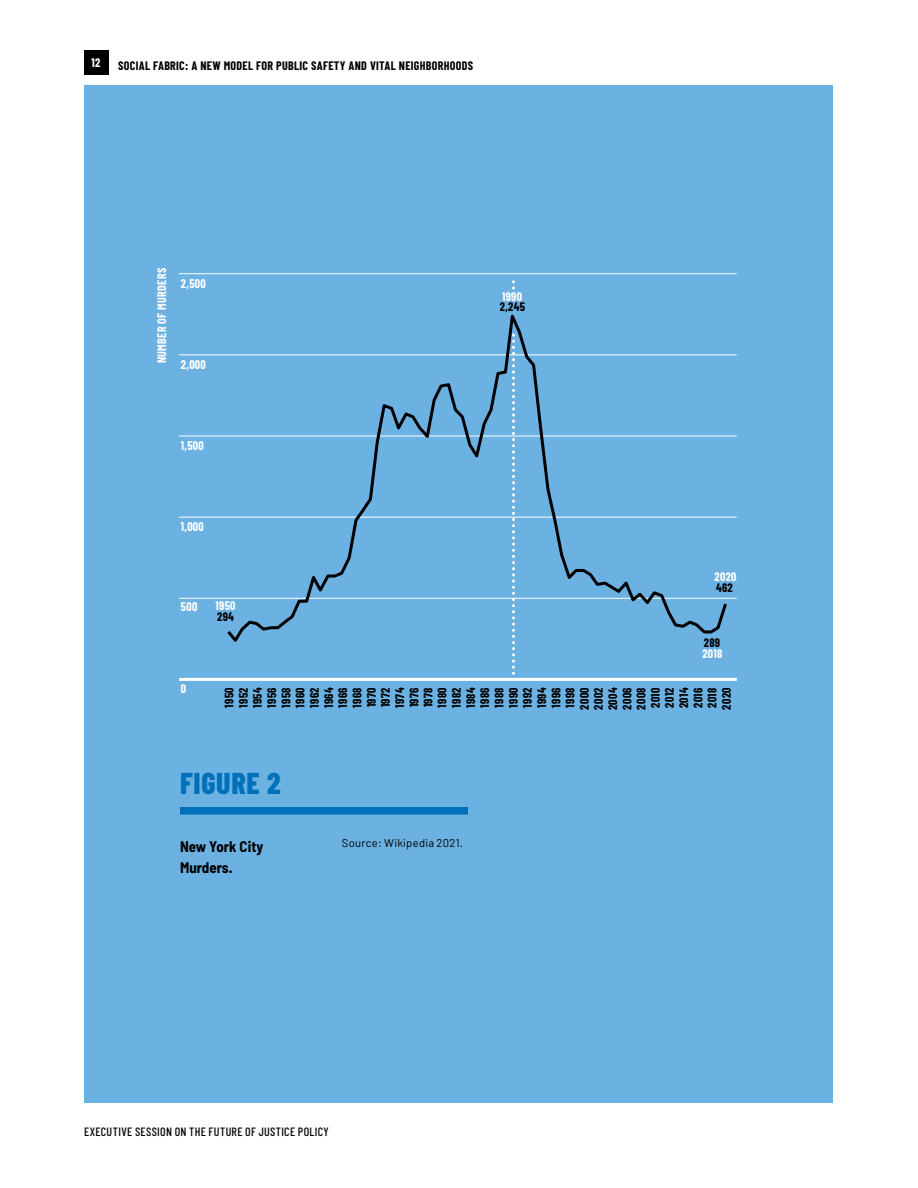
<style>
.page{position:relative;width:918px;height:1188px;background:#fff}
.page>*{position:absolute;margin:0;border:0;box-sizing:border-box;transform-origin:0 0}
.t1{font:800 30px "Barlow Condensed";letter-spacing:.025em;color:#0071b9}
.t2{font:700 semi-condensed 15px/21px "Barlow";color:#000}
.t3{font:700 12.3px "Barlow Condensed";letter-spacing:.025em;color:#fff}
.t4{font:700 12px/14.2px "Barlow Condensed";letter-spacing:.025em;color:#000;text-align:justify}
.t5{font:500 12px "Barlow Condensed";letter-spacing:.03em;color:#000}
.t6{font:700 12px "Barlow Condensed";letter-spacing:.025em;color:#fff}
.t7{font:11.25px "Barlow";letter-spacing:.025em;color:#000}
</style>
<div class="page">
<div style="left:84px;top:85px;width:749px;height:1018px;background:#6bb1e2"></div>
<div style="left:84px;top:51px;width:24px;height:24px;background:#000"></div>
<svg style="left:512px;top:280px;width:3px;height:8px"></svg>
<svg style="left:512px;top:647px;width:3px;height:26px"></svg>
<hr style="left:179px;top:273px;width:558px;height:1px;background:#fff">
<hr style="left:179px;top:354px;width:558px;height:1px;background:#fff">
<hr style="left:179px;top:436px;width:558px;height:1px;background:#fff">
<hr style="left:179px;top:517px;width:558px;height:1px;background:#fff">
<hr style="left:179px;top:598px;width:558px;height:1px;background:#fff">
<hr style="left:179px;top:678px;width:558px;height:3px;background:#fff">
<svg style="left:224px;top:314px;width:505px;height:330px"></svg>
<div style="left:180px;top:807px;width:288px;height:8px;background:#0071b9"></div>
<p class="t6" style="left:92px;top:56px;width:10px">12</p>
<p class="t4" style="left:118px;top:58px;width:356px">SOCIAL FABRIC: A NEW MODEL FOR PUBLIC SAFETY AND VITAL NEIGHBORHOODS</p>
<p class="t6" style="left:154px;top:363px;width:97px;rotate:-90deg">NUMBER OF MURDERS</p>
<p class="t3" style="left:181px;top:276px;width:26px">2,500</p>
<p class="t3" style="left:181px;top:357px;width:26px">2,000</p>
<p class="t3" style="left:181px;top:438px;width:24px">1,500</p>
<p class="t3" style="left:181px;top:519px;width:24px">1,000</p>
<p class="t3" style="left:181px;top:599px;width:18px">500</p>
<p class="t6" style="left:216px;top:598px;width:21px">1950</p>
<p class="t4" style="left:217px;top:609px;width:18px">294</p>
<p class="t6" style="left:502px;top:289px;width:21px">1990</p>
<p class="t4" style="left:500px;top:299px;width:27px">2,245</p>
<p class="t6" style="left:715px;top:570px;width:23px">2020</p>
<p class="t4" style="left:716px;top:580px;width:18px">462</p>
<p class="t4" style="left:704px;top:635px;width:18px">289</p>
<p class="t6" style="left:702px;top:646px;width:22px">2018</p>
<p class="t6" style="left:181px;top:681px;width:7px">0</p>
<p class="t4" style="left:222px;top:710px;width:24px;rotate:-90deg">1950<br>1952<br>1954<br>1956<br>1958<br>1960<br>1962<br>1964<br>1966<br>1968<br>1970<br>1972<br>1974<br>1976<br>1978<br>1980<br>1982<br>1984<br>1986<br>1988<br>1990<br>1992<br>1994<br>1996<br>1998<br>2000<br>2002<br>2004<br>2006<br>2008<br>2010<br>2012<br>2014<br>2016<br>2018<br>2020</p>
<h1 class="t1" style="left:180px;top:765px;width:102px">FIGURE 2</h1>
<p class="t2" style="left:180px;top:836px;width:85px">New York City<br>Murders.</p>
<p class="t7" style="left:342px;top:836px;width:123px">Source: Wikipedia 2021.</p>
<p class="t5" style="left:84px;top:1124px;width:246px">EXECUTIVE SESSION ON THE FUTURE OF JUSTICE POLICY</p>
</div>
